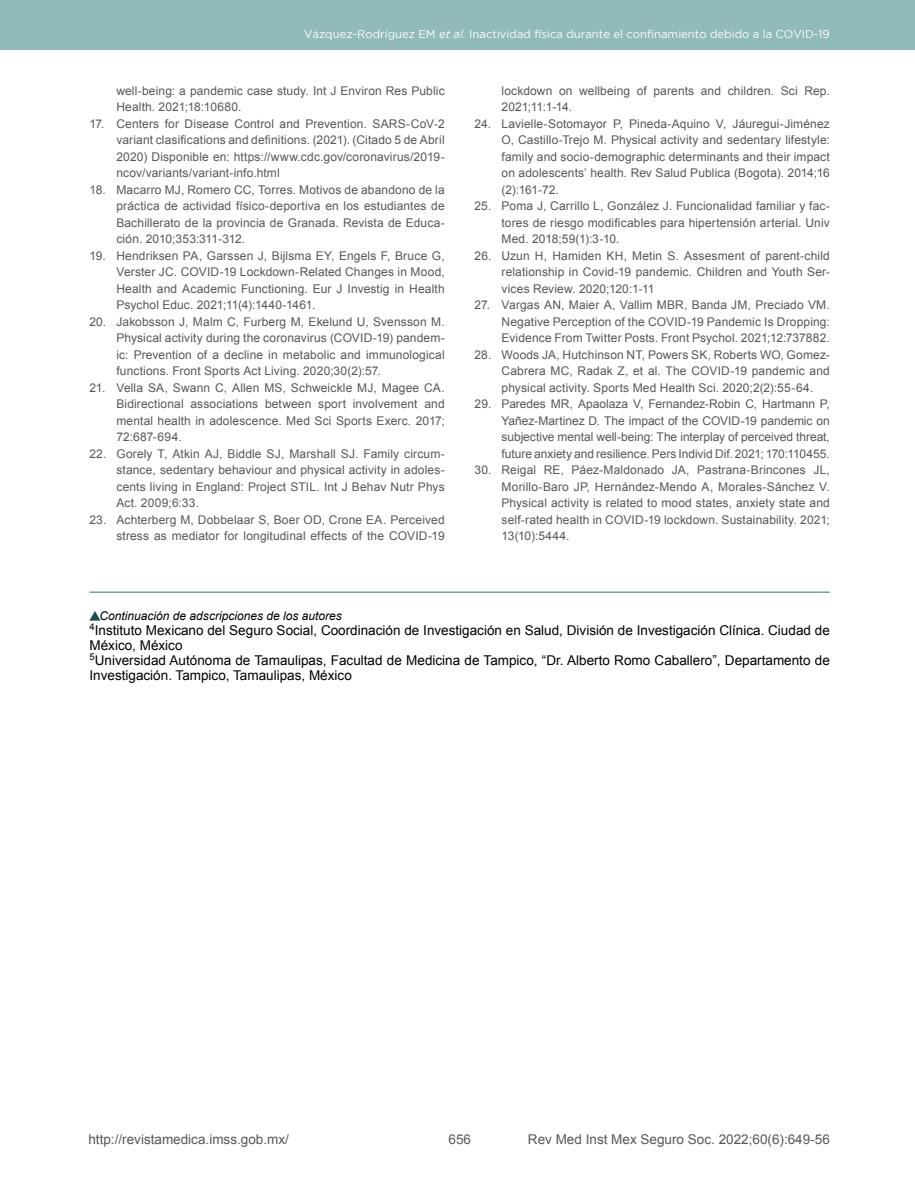
<style>
.page{position:relative;width:915px;height:1191px;background:#fff}
.page>*{position:absolute;margin:0;border:0;box-sizing:border-box;transform-origin:0 0}
.t1{font:13.5px/15px "Arial";color:#000}
.t2{font:13.5px "Arial";color:#575756}
.t3{font:12px/16.5px "Arial";letter-spacing:.01em;color:#575756;text-align:justify}
.t4{font:italic 12px "Arial";color:#000}
.t5{font:11.25px "Gotham";color:#fff}
.s1{font-style:italic}
</style>
<div class="page">
<div style="left:0;top:0;width:914px;height:50px;background:#91baba"></div>
<svg style="left:89px;top:611px;width:11px;height:9px"></svg>
<hr style="left:89px;top:591px;width:740px;height:2px;background:#6fa5a5">
<p class="t5" style="left:304px;top:28px;width:527px">Vázquez-Rodríguez EM <span class="s1">et al.</span> Inactividad física durante el confinamiento debido a la COVID-19</p>
<p class="t3" style="left:116px;top:82px;width:330px">well-being: a pandemic case study. Int J Environ Res Public<br>Health. 2021;18:10680.</p>
<p class="t3" style="left:116px;top:115px;width:330px;text-indent:-27px">17. Centers for Disease Control and Prevention. SARS-CoV-2 variant clasifications and definitions. (2021). (Citado 5 de Abril 2020) Disponible en: https://www.cdc.gov/coronavirus/2019- ncov/variants/variant-info.html</p>
<p class="t3" style="left:116px;top:181px;width:330px;text-indent:-27px">18. Macarro MJ, Romero CC, Torres. Motivos de abandono de la práctica de actividad físico-deportiva en los estudiantes de Bachillerato de la provincia de Granada. Revista de Educa&shy;ción. 2010;353:311-312.</p>
<p class="t3" style="left:116px;top:247px;width:330px;text-indent:-27px">19. Hendriksen PA, Garssen J, Bijlsma EY, Engels F, Bruce G, Verster JC. COVID-19 Lockdown-Related Changes in Mood, Health and Academic Functioning. Eur J Investig in Health Psychol Educ. 2021;11(4):1440-1461.</p>
<p class="t3" style="left:116px;top:313px;width:330px;text-indent:-27px">20. Jakobsson J, Malm C, Furberg M, Ekelund U, Svensson M.<br>Physical activity during the coronavirus (COVID-19) pandem&shy;ic: Prevention of a decline in metabolic and immunological functions. Front Sports Act Living. 2020;30(2):57.</p>
<p class="t3" style="left:116px;top:379px;width:330px;text-indent:-27px">21. Vella SA, Swann C, Allen MS, Schweickle MJ, Magee CA.<br>Bidirectional associations between sport involvement and mental health in adolescence. Med Sci Sports Exerc. 2017; 72:687-694.</p>
<p class="t3" style="left:116px;top:445px;width:330px;text-indent:-27px">22. Gorely T, Atkin AJ, Biddle SJ, Marshall SJ. Family circum&shy;stance, sedentary behaviour and physical activity in adoles&shy;cents living in England: Project STIL. Int J Behav Nutr Phys Act. 2009;6:33.</p>
<p class="t3" style="left:89px;top:511px;width:357px;text-align:right">23. Achterberg M, Dobbelaar S, Boer OD, Crone EA. Perceived stress as mediator for longitudinal effects of the COVID-19</p>
<p class="t3" style="left:501px;top:82px;width:330px">lockdown on wellbeing of parents and children. Sci Rep.<br>2021;11:1-14.</p>
<p class="t3" style="left:501px;top:115px;width:330px;text-indent:-27px">24. Lavielle-Sotomayor P, Pineda-Aquino V, Jáuregui-Jiménez O, Castillo-Trejo M. Physical activity and sedentary lifestyle: family and socio-demographic determinants and their impact on adolescents’ health. Rev Salud Publica (Bogota). 2014;16 (2):161-72.</p>
<p class="t3" style="left:501px;top:198px;width:330px;text-indent:-27px">25. Poma J, Carrillo L, González J. Funcionalidad familiar y fac&shy;tores de riesgo modificables para hipertensión arterial. Univ Med. 2018;59(1):3-10.</p>
<p class="t3" style="left:501px;top:247px;width:330px;text-indent:-27px">26. Uzun H, Hamiden KH, Metin S. Assesment of parent-child relationship in Covid-19 pandemic. Children and Youth Ser&shy;vices Review. 2020;120:1-11</p>
<p class="t3" style="left:501px;top:297px;width:330px;text-indent:-27px">27. Vargas AN, Maier A, Vallim MBR, Banda JM, Preciado VM.<br>Negative Perception of the COVID-19 Pandemic Is Dropping:<br>Evidence From Twitter Posts. Front Psychol. 2021;12:737882.</p>
<p class="t3" style="left:501px;top:346px;width:330px;text-indent:-27px">28. Woods JA, Hutchinson NT, Powers SK, Roberts WO, Gomez-Cabrera MC, Radak Z, et al. The COVID-19 pandemic and physical activity. Sports Med Health Sci. 2020;2(2):55-64.</p>
<p class="t3" style="left:501px;top:396px;width:330px;text-indent:-27px">29. Paredes MR, Apaolaza V, Fernandez-Robin C, Hartmann P, Yañez-Martinez D. The impact of the COVID-19 pandemic on subjective mental well-being: The interplay of perceived threat, future anxiety and resilience. Pers Individ Dif. 2021; 170:110455.</p>
<p class="t3" style="left:501px;top:462px;width:330px;text-indent:-27px">30. Reigal RE, Páez-Maldonado JA, Pastrana-Brincones JL, Morillo-Baro JP, Hernández-Mendo A, Morales-Sánchez V.<br>Physical activity is related to mood states, anxiety state and self-rated health in COVID-19 lockdown. Sustainability. 2021; 13(10):5444.</p>
<p class="t4" style="left:99px;top:608px;width:244px">Continuación de adscripciones de los autores</p>
<p class="t1" style="left:89px;top:622px;width:741px"><sup>4</sup>Instituto Mexicano del Seguro Social, Coordinación de Investigación en Salud, División de Investigación Clínica. Ciudad de México, México<br><sup>5</sup>Universidad Autónoma de Tamaulipas, Facultad de Medicina de Tampico, “Dr. Alberto Romo Caballero”, Departamento de Investigación. Tampico, Tamaulipas, México</p>
<p class="t2" style="left:88px;top:1130px;width:202px">http://revistamedica.imss.gob.mx/</p>
<p class="t2" style="left:527px;top:1130px;width:303px">Rev Med Inst Mex Seguro Soc. 2022;60(6):649-56</p>
<p class="t2" style="left:448px;top:1130px;width:24px">656</p>
</div>
